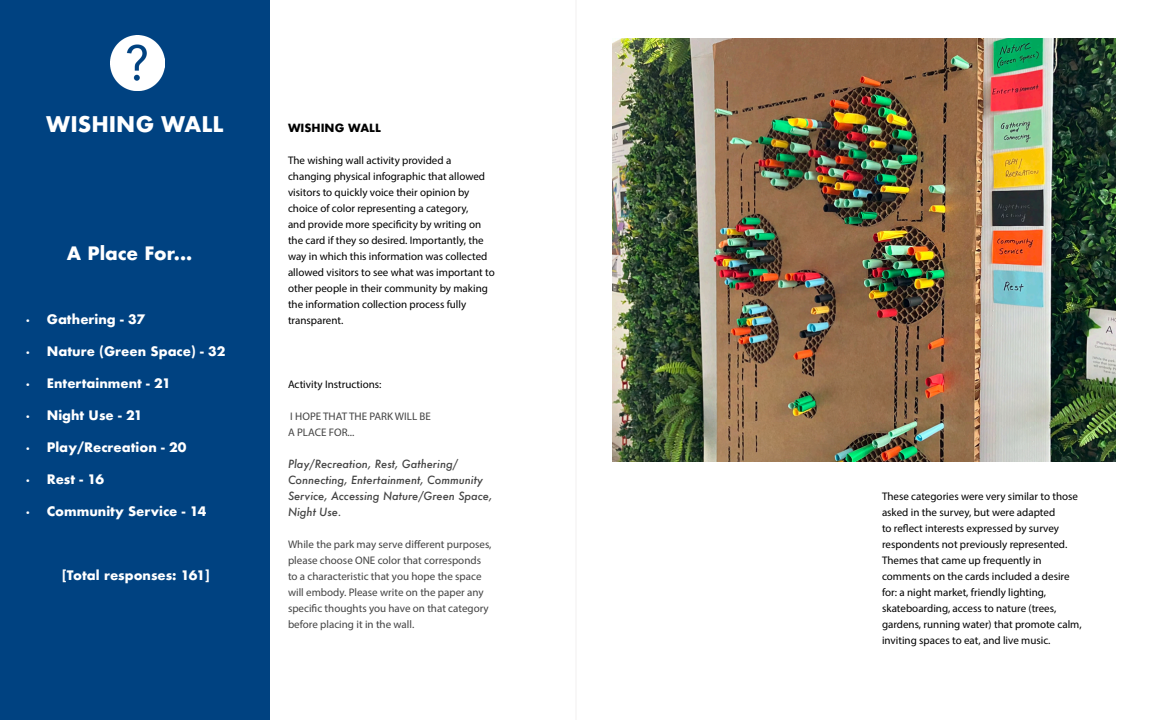
<style>
.page{position:relative;width:1152px;height:720px;background:#fff}
.page>*{position:absolute;margin:0;border:0;box-sizing:border-box;transform-origin:0 0}
.Section_Heading{font:700 21px "Futura";color:#fff}
.t1{font:700 18px "Futura";color:#fff}
.t2{font:700 12.7px "Futura";color:#fff}
.t3{font:11px/16px "Myriad Pro";color:#000}
.t4{font:11px/16px "Myriad Pro";color:#434343}
.t5{font:italic 500 11px/16px "Futura";color:#434343}
.t6{font:700 11px "Futura";color:#000}
.s1{font-family:"Myriad Pro";font-weight:400}
</style>
<div class="page">
<div style="left:0;top:0;width:270px;height:720px;background:#004281"></div>
<img style="left:110px;top:36px;width:55px;height:55px">
<img style="left:612px;top:39px;width:504px;height:422px">
<hr style="left:576px;top:0;width:1px;height:720px;background:#210b0d">
<p class="Section_Heading" style="left:46px;top:109px;width:179px">WISHING WALL</p>
<p class="t6" style="left:288px;top:120px;width:94px">WISHING WALL</p>
<p class="t3" style="left:288px;top:152px;width:208px">The wishing wall activity provided a changing physical infographic that allowed visitors to quickly voice their opinion by choice of color representing a category,<br>and provide more specificity by writing on the card if they so desired. Importantly, the way in which this information was collected allowed visitors to see what was important to other people in their community by making the information collection process fully transparent.</p>
<p class="t1" style="left:67px;top:240px;width:127px">A Place For...</p>
<p class="t2" style="left:26px;top:310px;width:121px"><span class="s1">•</span> Gathering - 37</p>
<p class="t2" style="left:26px;top:342px;width:201px"><span class="s1">•</span> Nature (Green Space) - 32</p>
<p class="t2" style="left:26px;top:374px;width:146px"><span class="s1">•</span> Entertainment - 21</p>
<p class="t2" style="left:26px;top:406px;width:118px"><span class="s1">•</span> Night Use - 21</p>
<p class="t2" style="left:26px;top:438px;width:162px"><span class="s1">•</span> Play/Recreation - 20</p>
<p class="t2" style="left:26px;top:470px;width:80px"><span class="s1">•</span> Rest - 16</p>
<p class="t2" style="left:26px;top:502px;width:182px"><span class="s1">•</span> Community Service - 14</p>
<p class="t3" style="left:288px;top:376px;width:95px">Activity Instructions:</p>
<p class="t4" style="left:290px;top:408px;width:142px">I HOPE THAT THE PARK WILL BE</p>
<p class="t4" style="left:288px;top:424px;width:68px">A PLACE FOR...</p>
<p class="t5" style="left:288px;top:456px;width:206px">Play/Recreation, Rest, Gathering/<br>Connecting, Entertainment, Community<br>Service, Accessing Nature/Green Space,<br>Night Use.</p>
<p class="t4" style="left:288px;top:536px;width:205px">While the park may serve different purposes, please choose ONE color that corresponds to a characteristic that you hope the space will embody. Please write on the paper any specific thoughts you have on that category before placing it in the wall.</p>
<p class="t2" style="left:62px;top:566px;width:150px">[Total responses: 161]</p>
<p class="t3" style="left:882px;top:488px;width:201px">These categories were very similar to those asked in the survey, but were adapted<br>to reflect interests expressed by survey respondents not previously represented.<br>Themes that came up frequently in comments on the cards included a desire for: a night market, friendly lighting, skateboarding, access to nature (trees, gardens, running water) that promote calm, inviting spaces to eat, and live music.</p>
</div>
